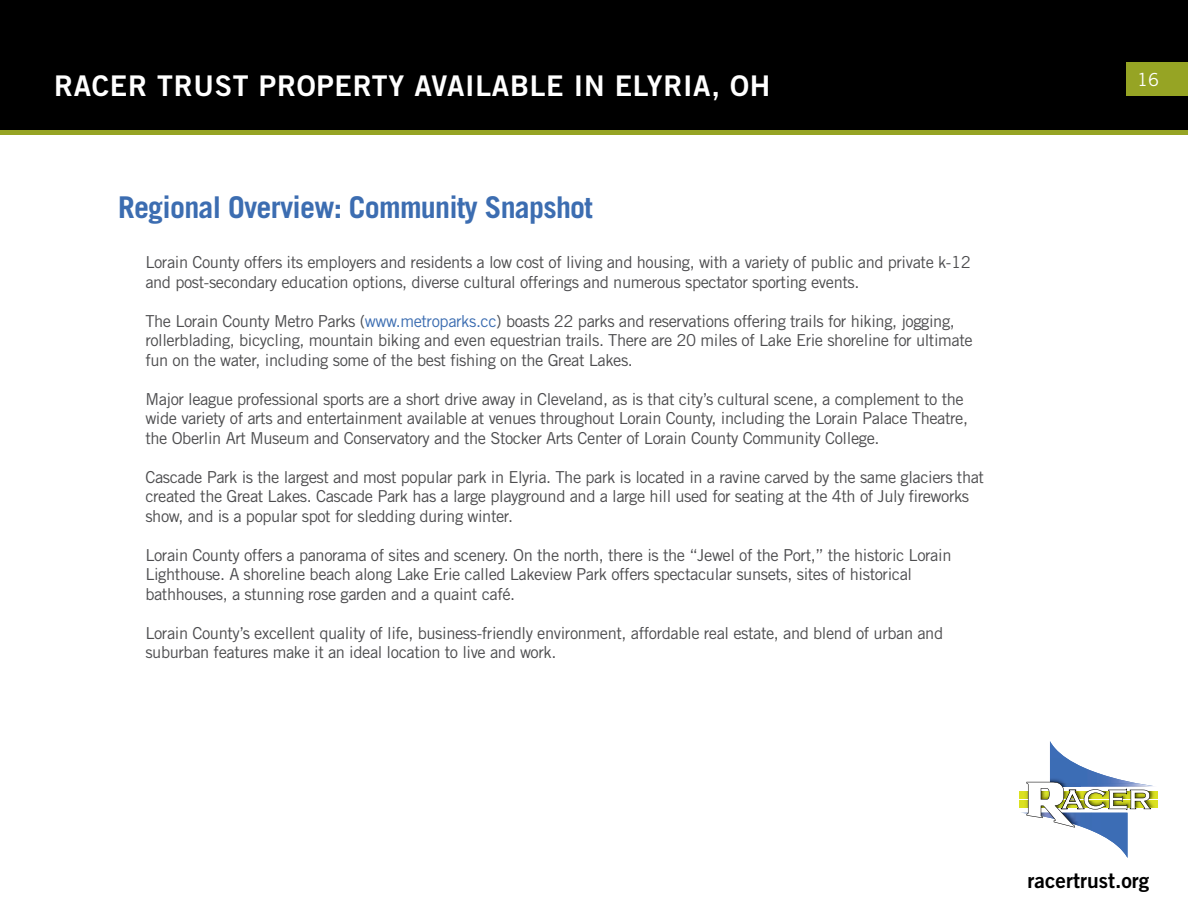
<style>
.page{position:relative;width:1188px;height:918px;background:#fff}
.page>*{position:absolute;margin:0;border:0;box-sizing:border-box;transform-origin:0 0}
.t1{font:700 30px "Trade Gothic LT Std";letter-spacing:-.025em;color:#3c6db1}
.t2{font:28.5px "Trade Gothic LT Std Bd 2";letter-spacing:.025em;color:#fff}
.t3{font:21px "Trade Gothic LT Std Bd 2";color:#000}
.t4{font:18px "Trade Gothic LT Std";color:#fff}
.t5{font:16.5px/19.5px "Trade Gothic LT Std";letter-spacing:-.025em;color:#4d4d4f}
.s1{color:#3c6db1}
</style>
<div class="page">
<div style="left:1px;top:1px;width:1186px;height:131px;background:#000"></div>
<div style="left:0;top:0;width:1188px;height:133px;border:2px solid #000"></div>
<div style="left:1126px;top:62px;width:62px;height:34px;background:#96a424"></div>
<div style="left:0;top:130px;width:1188px;height:5px;background:#96a424"></div>
<div style="left:1019px;top:791px;width:139px;height:7px;background:#dbe120"></div>
<div style="left:1019px;top:801px;width:139px;height:7px;background:#dbe120"></div>
<svg style="left:1021px;top:741px;width:137px;height:117px"></svg>
<h2 class="t2" style="left:54px;top:68px;width:718px">RACER TRUST PROPERTY AVAILABLE IN ELYRIA, OH</h2>
<h1 class="t1" style="left:118px;top:189px;width:476px">Regional Overview: Community Snapshot</h1>
<p class="t5" style="left:145px;top:253px;width:827px">Lorain County offers its employers and residents a low cost of living and housing, with a variety of public and private k-12 and post-secondary education options, diverse cultural offerings and numerous spectator sporting events.</p>
<p class="t5" style="left:145px;top:311px;width:829px">The Lorain County Metro Parks (<span class="s1">www.metroparks.cc</span>) boasts 22 parks and reservations offering trails for hiking, jogging, rollerblading, bicycling, mountain biking and even equestrian trails. There are 20 miles of Lake Erie shoreline for ultimate fun on the water, including some of the best fishing on the Great Lakes.</p>
<p class="t5" style="left:145px;top:389px;width:824px">Major league professional sports are a short drive away in Cleveland, as is that city’s cultural scene, a complement to the wide variety of arts and entertainment available at venues throughout Lorain County, including the Lorain Palace Theatre, the Oberlin Art Museum and Conservatory and the Stocker Arts Center of Lorain County Community College.</p>
<p class="t5" style="left:145px;top:467px;width:840px">Cascade Park is the largest and most popular park in Elyria. The park is located in a ravine carved by the same glaciers that created the Great Lakes. Cascade Park has a large playground and a large hill used for seating at the 4th of July fireworks show, and is a popular spot for sledding during winter.</p>
<p class="t5" style="left:145px;top:545px;width:808px">Lorain County offers a panorama of sites and scenery. On the north, there is the “Jewel of the Port,” the historic Lorain<br>Lighthouse. A shoreline beach along Lake Erie called Lakeview Park offers spectacular sunsets, sites of historical bathhouses, a stunning rose garden and a quaint café.</p>
<p class="t5" style="left:145px;top:623px;width:799px">Lorain County’s excellent quality of life, business-friendly environment, affordable real estate, and blend of urban and suburban features make it an ideal location to live and work.</p>
<p class="t4" style="left:1137px;top:68px;width:23px">16</p>
<p class="t3" style="left:1028px;top:867px;width:123px">racertrust.org</p>
</div>
